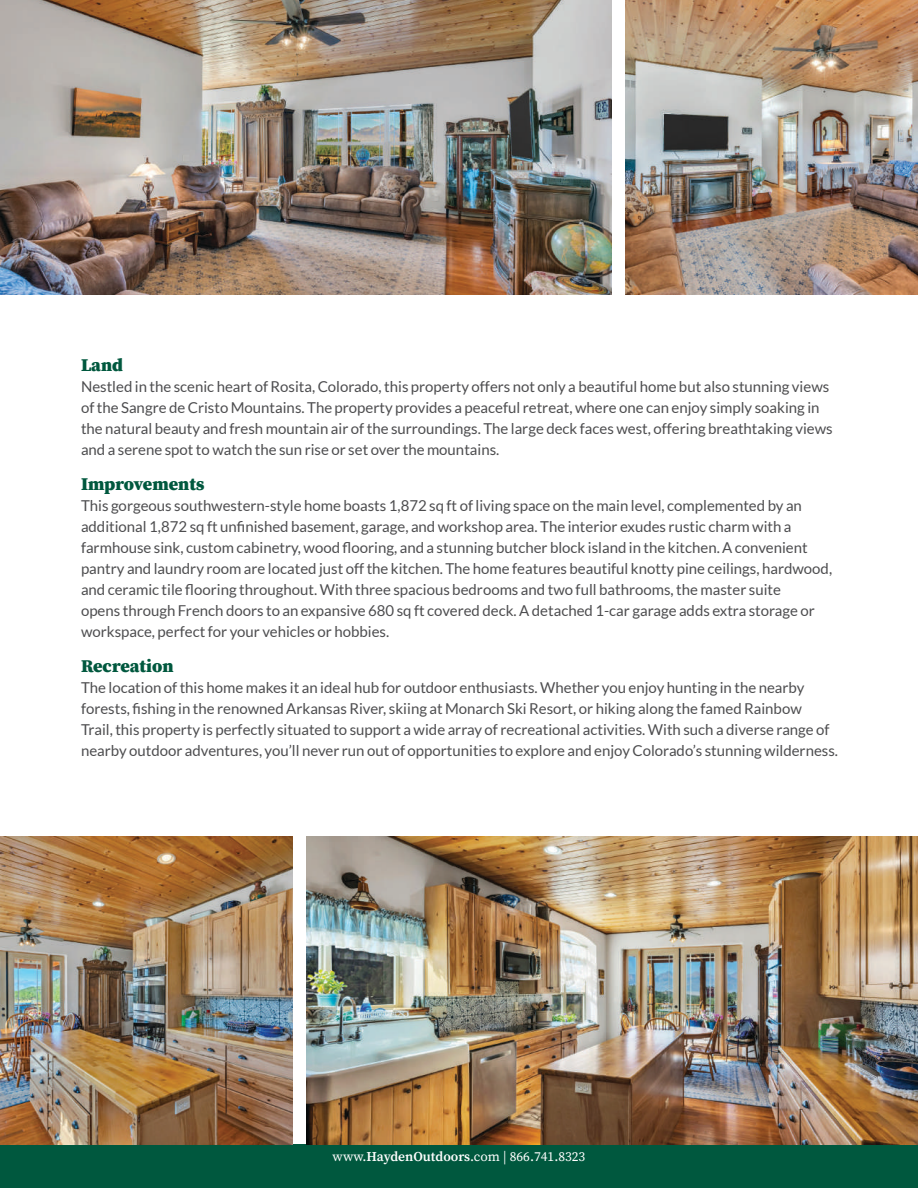
<style>
.page{position:relative;width:918px;height:1188px;background:#fff}
.page>*{position:absolute;margin:0;border:0;box-sizing:border-box;transform-origin:0 0}
.t1{font:900 18px "Source Serif Pro";color:#00583e}
.t2{font:15px/21px "Lato";color:#4d4d4f}
.t3{font:13.5px "Source Serif Pro";color:#fff}
.s1{font-weight:600}
</style>
<div class="page">
<div style="left:0;top:1144px;width:918px;height:44px;background:#00583e"></div>
<img style="left:626px;top:0;width:292px;height:294px">
<img style="left:0;top:0;width:612px;height:294px">
<img style="left:306px;top:836px;width:612px;height:308px">
<img style="left:0;top:836px;width:292px;height:308px">
<p class="t1" style="left:81px;top:352px;width:44px">Land</p>
<p class="t2" style="left:81px;top:376px;width:753px">Nestled in the scenic heart of Rosita, Colorado, this property offers not only a beautiful home but also stunning views of the Sangre de Cristo Mountains. The property provides a peaceful retreat, where one can enjoy simply soaking in the natural beauty and fresh mountain air of the surroundings. The large deck faces west, offering breathtaking views and a serene spot to watch the sun rise or set over the mountains.</p>
<p class="t1" style="left:81px;top:471px;width:125px">Improvements</p>
<p class="t2" style="left:81px;top:495px;width:753px">This gorgeous southwestern-style home boasts 1,872 sq ft of living space on the main level, complemented by an additional 1,872 sq ft unfinished basement, garage, and workshop area. The interior exudes rustic charm with a farmhouse sink, custom cabinetry, wood flooring, and a stunning butcher block island in the kitchen. A convenient pantry and laundry room are located just off the kitchen. The home features beautiful knotty pine ceilings, hardwood, and ceramic tile flooring throughout. With three spacious bedrooms and two full bathrooms, the master suite<br>opens through French doors to an expansive 680 sq ft covered deck. A detached 1-car garage adds extra storage or workspace, perfect for your vehicles or hobbies.</p>
<p class="t1" style="left:81px;top:653px;width:94px">Recreation</p>
<p class="t2" style="left:81px;top:677px;width:759px">The location of this home makes it an ideal hub for outdoor enthusiasts. Whether you enjoy hunting in the nearby forests, fishing in the renowned Arkansas River, skiing at Monarch Ski Resort, or hiking along the famed Rainbow<br>Trail, this property is perfectly situated to support a wide array of recreational activities. With such a diverse range of nearby outdoor adventures, you’ll never run out of opportunities to explore and enjoy Colorado’s stunning wilderness.</p>
<p class="t3" style="left:333px;top:1148px;width:254px">www.<span class="s1">HaydenOutdoors</span>.com | 866.741.8323</p>
</div>
